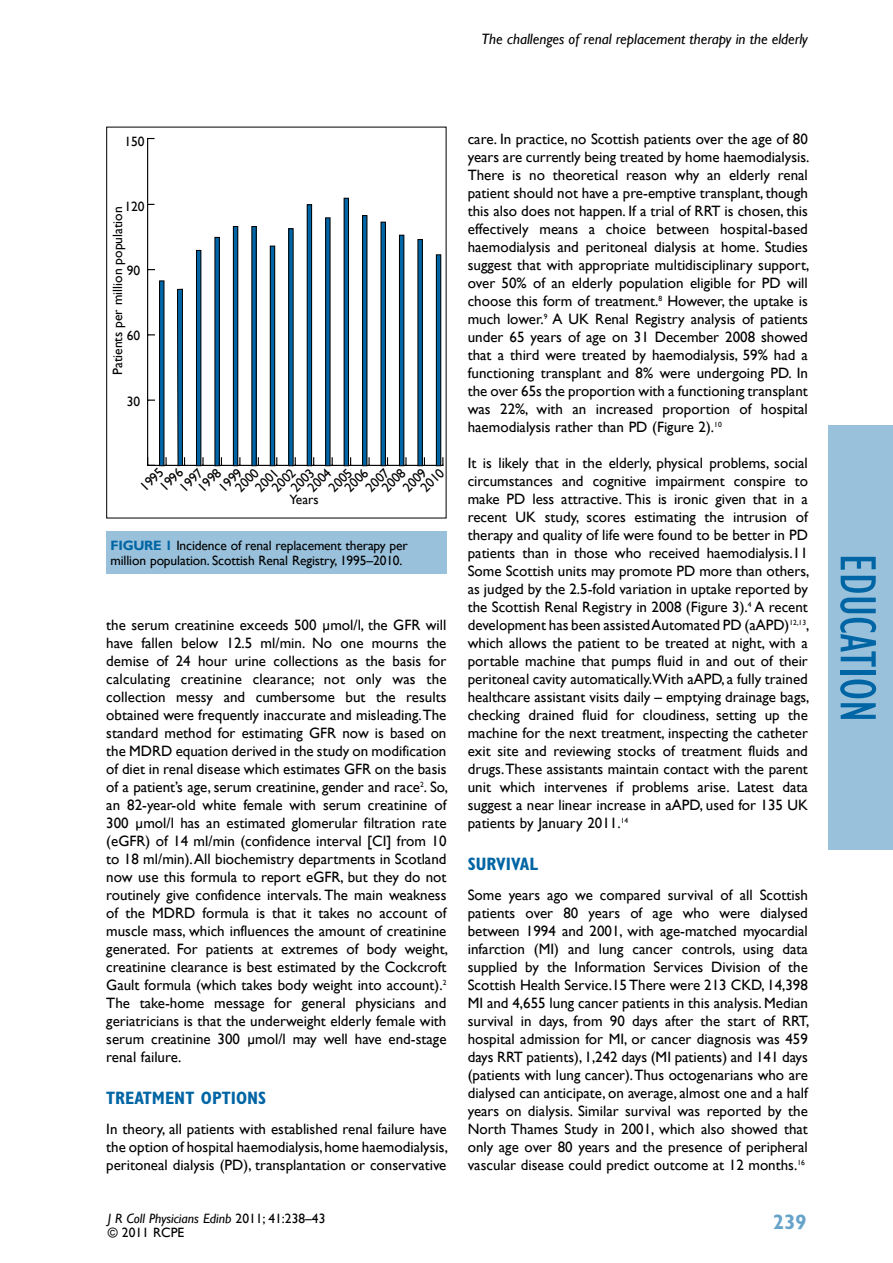
<style>
.page{position:relative;width:893px;height:1263px;background:#fff}
.page>*{position:absolute;margin:0;border:0;box-sizing:border-box;transform-origin:0 0}
.t1{font:condensed 52.5px "Gill Sans";color:#0065a4}
.t2{font:700 condensed 21px "Gill Sans";color:#66a3c9}
.t3{font:700 condensed 18px "Gill Sans";color:#0065a4}
.t4{font:15px/18px "Gill Sans";color:#000;text-align:justify}
.t5{font:italic 15px "Gill Sans";color:#000}
.t6{font:13.5px/14.9px "Gill Sans";letter-spacing:-.01em;color:#000}
.s1{font-weight:700;color:#0065a4}
.s2{font-style:italic}
</style>
<div class="page">
<div style="left:829px;top:425px;width:64px;height:425px;background:#99c1db"></div>
<div style="left:106px;top:531px;width:340px;height:43px;background:#99c1db"></div>
<hr style="left:148px;top:465px;width:295px;height:1px;background:#000">
<svg style="left:202px;top:457px;width:2px;height:8px"></svg>
<svg style="left:368px;top:457px;width:2px;height:8px"></svg>
<svg style="left:405px;top:457px;width:2px;height:8px"></svg>
<hr style="left:147px;top:204px;width:1px;height:261px;background:#000">
<svg style="left:147px;top:457px;width:8px;height:9px"></svg>
<hr style="left:160px;top:281px;width:4px;height:185px;background:#0065a4">
<div style="left:159px;top:281px;width:5px;height:185px;border:1px solid #000"></div>
<svg style="left:177px;top:289px;width:8px;height:177px"></svg>
<div style="left:196px;top:250px;width:5px;height:216px;background:#0065a4"></div>
<div style="left:196px;top:250px;width:5px;height:216px;border:1px solid #000"></div>
<hr style="left:215px;top:237px;width:4px;height:229px;background:#0065a4">
<div style="left:215px;top:237px;width:5px;height:229px;border:1px solid #000"></div>
<div style="left:233px;top:226px;width:5px;height:240px;background:#0065a4"></div>
<div style="left:233px;top:226px;width:5px;height:240px;border:1px solid #000"></div>
<hr style="left:252px;top:226px;width:4px;height:240px;background:#0065a4">
<div style="left:252px;top:226px;width:5px;height:240px;border:1px solid #000"></div>
<div style="left:270px;top:246px;width:5px;height:220px;background:#0065a4"></div>
<div style="left:270px;top:246px;width:5px;height:220px;border:1px solid #000"></div>
<hr style="left:289px;top:229px;width:4px;height:237px;background:#0065a4">
<div style="left:288px;top:228px;width:5px;height:238px;border:1px solid #000"></div>
<div style="left:307px;top:205px;width:5px;height:261px;background:#0065a4"></div>
<div style="left:307px;top:204px;width:5px;height:262px;border:1px solid #000"></div>
<hr style="left:326px;top:218px;width:4px;height:248px;background:#0065a4">
<div style="left:325px;top:217px;width:5px;height:249px;border:1px solid #000"></div>
<hr style="left:344px;top:198px;width:4px;height:268px;background:#0065a4">
<div style="left:344px;top:198px;width:5px;height:268px;border:1px solid #000"></div>
<hr style="left:363px;top:216px;width:4px;height:250px;background:#0065a4">
<div style="left:362px;top:215px;width:5px;height:251px;border:1px solid #000"></div>
<hr style="left:381px;top:222px;width:4px;height:244px;background:#0065a4">
<div style="left:381px;top:222px;width:5px;height:244px;border:1px solid #000"></div>
<div style="left:399px;top:235px;width:5px;height:231px;background:#0065a4"></div>
<div style="left:399px;top:235px;width:5px;height:231px;border:1px solid #000"></div>
<hr style="left:418px;top:240px;width:4px;height:226px;background:#0065a4">
<div style="left:418px;top:239px;width:5px;height:227px;border:1px solid #000"></div>
<div style="left:436px;top:255px;width:5px;height:211px;background:#0065a4"></div>
<div style="left:436px;top:254px;width:5px;height:212px;border:1px solid #000"></div>
<hr style="left:147px;top:138px;width:1px;height:66px;background:#000">
<p class="t5" style="left:482px;top:31px;width:328px">The challenges of renal replacement therapy in the elderly</p>
<p class="t6" style="left:124px;top:135px;width:22px">150</p>
<p class="t6" style="left:124px;top:200px;width:22px">120</p>
<p class="t6" style="left:110px;top:375px;width:170px;rotate:-90deg">Patients per million population</p>
<p class="t6" style="left:127px;top:263px;width:15px">90</p>
<p class="t6" style="left:127px;top:328px;width:15px">60</p>
<p class="t6" style="left:127px;top:394px;width:15px">30</p>
<p class="t6" style="left:157px;top:484px;width:29px;rotate:-45deg">1996</p>
<p class="t6" style="left:137px;top:484px;width:29px;rotate:-45deg">1995</p>
<p class="t6" style="left:177px;top:485px;width:29px;rotate:-45deg">1997</p>
<p class="t6" style="left:352px;top:474px;width:29px;text-indent:-15px;rotate:-45deg">2006<br>2007</p>
<p class="t6" style="left:315px;top:474px;width:29px;text-indent:-15px;rotate:-45deg">2004<br>2005</p>
<p class="t6" style="left:243px;top:475px;width:29px;line-height:14.1px;text-indent:-14px;rotate:-45deg">2000<br>2001</p>
<p class="t6" style="left:418px;top:485px;width:29px;rotate:-45deg">2010</p>
<p class="t6" style="left:205px;top:474px;width:29px;text-indent:-15px;rotate:-45deg">1998<br>1999</p>
<p class="t6" style="left:390px;top:474px;width:29px;text-indent:-15px;rotate:-45deg">2008<br>2009</p>
<p class="t6" style="left:279px;top:476px;width:29px;line-height:13.4px;text-indent:-13px;rotate:-45deg">2002<br>2003</p>
<p class="t6" style="left:289px;top:492px;width:31px">Years</p>
<p class="t6" style="left:111px;top:538px;width:299px"><span class="s1">FIGURE 1</span> Incidence of renal replacement therapy per million population. Scottish Renal Registry, 1995–2010.</p>
<p class="t4" style="left:106px;top:616px;width:343px">the serum creatinine exceeds 500 µmol/l, the GFR will have fallen below 12.5 ml/min. No one mourns the demise of 24 hour urine collections as the basis for calculating creatinine clearance; not only was the collection messy and cumbersome but the results obtained were frequently inaccurate and misleading. The standard method for estimating GFR now is based on the MDRD equation derived in the study on modification of diet in renal disease which estimates GFR on the basis of a patient’s age, serum creatinine, gender and race<sup>2</sup>. So, an 82-year-old white female with serum creatinine of 300 µmol/l has an estimated glomerular filtration rate (eGFR) of 14 ml/min (confidence interval [CI] from 10 to 18 ml/min). All biochemistry departments in Scotland now use this formula to report eGFR, but they do not routinely give confidence intervals. The main weakness of the MDRD formula is that it takes no account of muscle mass, which influences the amount of creatinine generated. For patients at extremes of body weight, creatinine clearance is best estimated by the Cockcroft Gault formula (which takes body weight into account).<sup>2<br></sup>The take-home message for general physicians and geriatricians is that the underweight elderly female with serum creatinine 300 µmol/l may well have end-stage renal failure.</p>
<p class="t3" style="left:106px;top:1087px;width:161px">TREATMENT OPTIONS</p>
<p class="t4" style="left:106px;top:1120px;width:343px">In theory, all patients with established renal failure have the option of hospital haemodialysis, home haemodialysis, peritoneal dialysis (PD), transplantation or conservative</p>
<p class="t4" style="left:468px;top:130px;width:343px">care. In practice, no Scottish patients over the age of 80 years are currently being treated by home haemodialysis.<br>There is no theoretical reason why an elderly renal patient should not have a pre-emptive transplant, though this also does not happen. If a trial of RRT is chosen, this effectively means a choice between hospital-based haemodialysis and peritoneal dialysis at home. Studies suggest that with appropriate multidisciplinary support, over 50% of an elderly population eligible for PD will choose this form of treatment.<sup>8</sup> However, the uptake is much lower.<sup>9</sup> A UK Renal Registry analysis of patients under 65 years of age on 31 December 2008 showed that a third were treated by haemodialysis, 59% had a functioning transplant and 8% were undergoing PD. In the over 65s the proportion with a functioning transplant was 22%, with an increased proportion of hospital haemodialysis rather than PD (Figure 2).<sup>10</sup></p>
<p class="t4" style="left:468px;top:454px;width:343px">It is likely that in the elderly, physical problems, social circumstances and cognitive impairment conspire to make PD less attractive. This is ironic given that in a recent UK study, scores estimating the intrusion of therapy and quality of life were found to be better in PD patients than in those who received haemodialysis.11<br>Some Scottish units may promote PD more than others, as judged by the 2.5-fold variation in uptake reported by the Scottish Renal Registry in 2008 (Figure 3).<sup>4</sup> A recent development has been assisted Automated PD (aAPD)<sup>12,13</sup>, which allows the patient to be treated at night, with a portable machine that pumps fluid in and out of their peritoneal cavity automatically.With aAPD, a fully trained healthcare assistant visits daily – emptying drainage bags, checking drained fluid for cloudiness, setting up the machine for the next treatment, inspecting the catheter exit site and reviewing stocks of treatment fluids and drugs. These assistants maintain contact with the parent unit which intervenes if problems arise. Latest data suggest a near linear increase in aAPD, used for 135 UK patients by January 2011.<sup>14</sup></p>
<p class="t3" style="left:468px;top:853px;width:70px">SURVIVAL</p>
<p class="t4" style="left:468px;top:886px;width:343px">Some years ago we compared survival of all Scottish patients over 80 years of age who were dialysed between 1994 and 2001, with age-matched myocardial infarction (MI) and lung cancer controls, using data supplied by the Information Services Division of the Scottish Health Service.15 There were 213 CKD, 14,398<br>MI and 4,655 lung cancer patients in this analysis. Median survival in days, from 90 days after the start of RRT, hospital admission for MI, or cancer diagnosis was 459 days RRT patients), 1,242 days (MI patients) and 141 days (patients with lung cancer). Thus octogenarians who are dialysed can anticipate, on average, almost one and a half years on dialysis. Similar survival was reported by the North Thames Study in 2001, which also showed that only age over 80 years and the presence of peripheral vascular disease could predict outcome at 12 months.<sup>16</sup></p>
<p class="t6" style="left:108px;top:1211px;width:219px;line-height:14px"><span class="s2">J R Coll Physicians Edinb</span> 2011; 41:238–43 © 2011 RCPE</p>
<h2 class="t2" style="left:774px;top:1209px;width:34px">239</h2>
<h1 class="t1" style="left:889px;top:554px;width:170px;rotate:90deg">education</h1>
</div>
